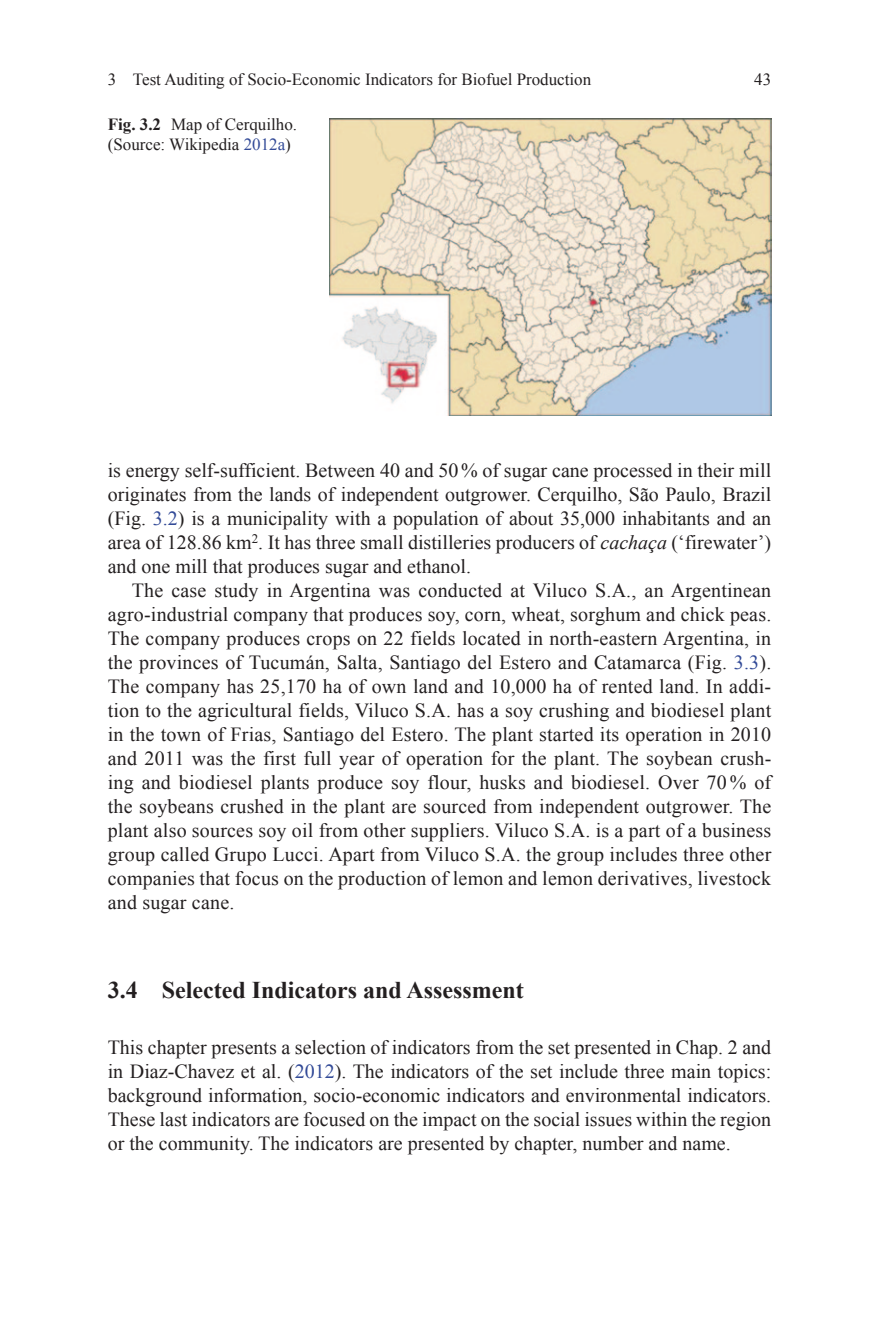
<style>
.page{position:relative;width:879px;height:1333px;background:#fff}
.page>*{position:absolute;margin:0;border:0;box-sizing:border-box;transform-origin:0 0}
.t1{font:700 24px "Times New Roman";color:#231f20}
.t2{font:20px/24px "Times New Roman";color:#231f20;text-align:justify}
.t3{font:17px/20px "Times New Roman";color:#231f20}
.s1{font-weight:700}
.s2{color:#324a97}
.s3{font-style:italic}
</style>
<div class="page">
<img style="left:329px;top:118px;width:442px;height:297px">
<p class="t3" style="left:108px;top:69px;width:485px">3 Test Auditing of Socio-Economic Indicators for Biofuel Production</p>
<p class="t3" style="left:754px;top:69px;width:18px">43</p>
<p class="t3" style="left:108px;top:114px;width:191px"><span class="s1">Fig. 3.2</span> Map of Cerquilho. (Source: Wikipedia <span class="s2">2012a</span>)</p>
<p class="t2" style="left:108px;top:458px;width:665px">is energy self-sufficient. Between 40 and 50% of sugar cane processed in their mill originates from the lands of independent outgrower. Cerquilho, São Paulo, Brazil (Fig. <span class="s2">3.2</span>) is a municipality with a population of about 35,000 inhabitants and an area of 128.86 km<sup>2</sup>. It has three small distilleries producers of <span class="s3">cachaça</span> (‘firewater’) and one mill that produces sugar and ethanol.</p>
<p class="t2" style="left:108px;top:578px;width:665px;text-indent:24px">The case study in Argentina was conducted at Viluco S.A., an Argentinean agro-industrial company that produces soy, corn, wheat, sorghum and chick peas.<br>The company produces crops on 22 fields located in north-eastern Argentina, in the provinces of Tucumán, Salta, Santiago del Estero and Catamarca (Fig. <span class="s2">3.3</span>).<br>The company has 25,170 ha of own land and 10,000 ha of rented land. In addi&shy;tion to the agricultural fields, Viluco S.A. has a soy crushing and biodiesel plant in the town of Frias, Santiago del Estero. The plant started its operation in 2010 and 2011 was the first full year of operation for the plant. The soybean crush&shy;ing and biodiesel plants produce soy flour, husks and biodiesel. Over 70 % of the soybeans crushed in the plant are sourced from independent outgrower. The plant also sources soy oil from other suppliers. Viluco S.A. is a part of a business group called Grupo Lucci. Apart from Viluco S.A. the group includes three other companies that focus on the production of lemon and lemon derivatives, livestock and sugar cane.</p>
<p class="t1" style="left:108px;top:972px;width:417px">3.4 Selected Indicators and Assessment</p>
<p class="t2" style="left:108px;top:1034px;width:665px">This chapter presents a selection of indicators from the set presented in Chap. 2 and in Diaz-Chavez et al. (<span class="s2">2012</span>). The indicators of the set include three main topics: background information, socio-economic indicators and environmental indicators.<br>These last indicators are focused on the impact on the social issues within the region or the community. The indicators are presented by chapter, number and name.</p>
</div>
